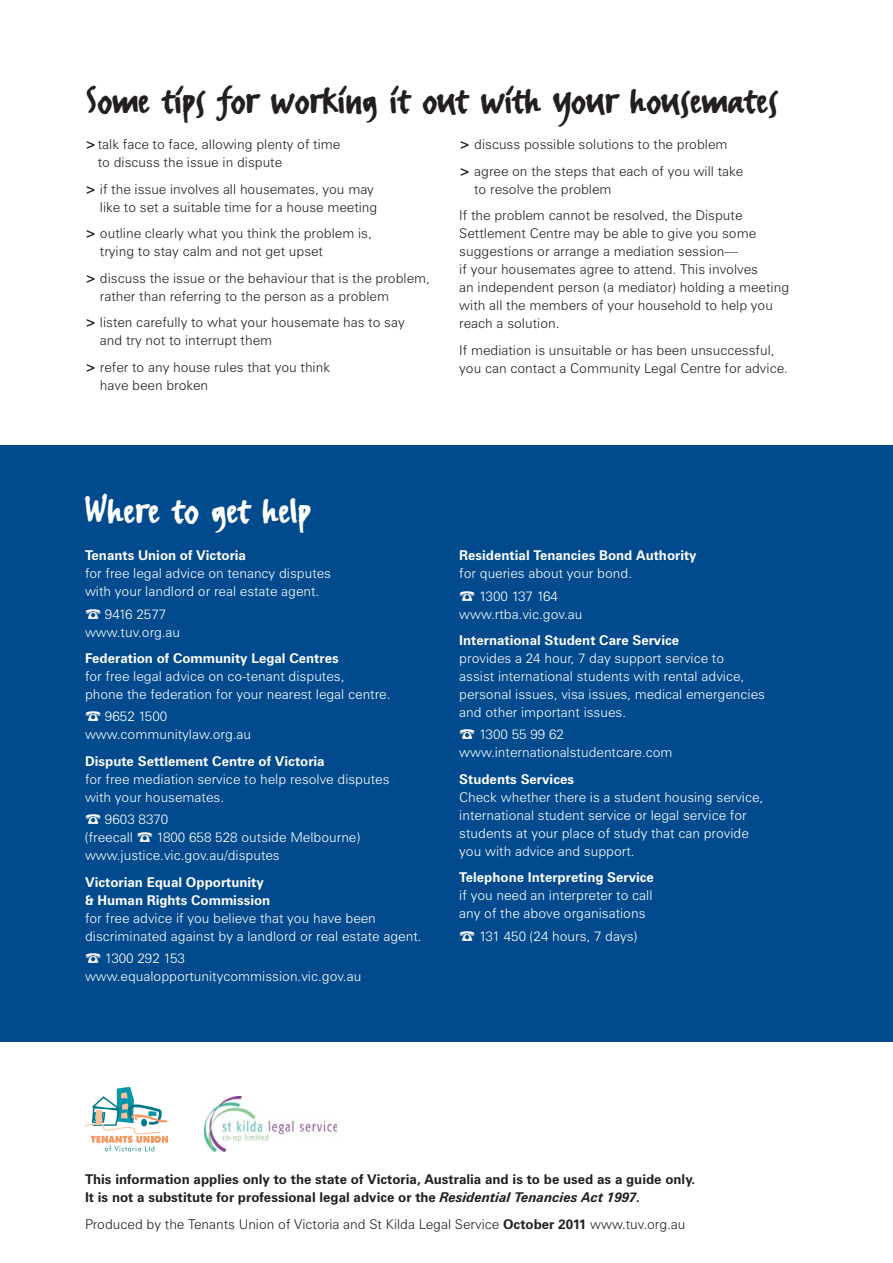
<style>
.page{position:relative;width:893px;height:1263px;background:#fff}
.page>*{position:absolute;margin:0;border:0;box-sizing:border-box;transform-origin:0 0}
.t1{font:45px "FF Erikrighthand";color:#231f20}
.t2{font:45px "FF Erikrighthand";color:#fff}
.t3{font:300 13.5px/18px "Zurich BT";color:#fff}
.t4{font:300 13.5px/18px "Zurich BT";color:#231f20}
.t5{font:700 13.5px/18px "Zurich BT";color:#fff}
.t6{font:700 13.5px/18px "Zurich BT";color:#231f20}
.s1{font-weight:700}
.s2{font-style:italic}
</style>
<div class="page">
<div style="left:0;top:446px;width:893px;height:596px;background:#004a8d"></div>
<svg style="left:85px;top:1087px;width:83px;height:64px"></svg>
<img style="left:205px;top:1097px;width:132px;height:55px">
<h1 class="t1" style="left:85px;top:71px;width:694px">Some tips for working it out with your housemates</h1>
<p class="t4" style="left:98px;top:137px;width:244px;text-indent:-13px"><span class="s1">&gt;</span> talk face to face, allowing plenty of time to discuss the issue in dispute</p>
<p class="t4" style="left:85px;top:181px;width:294px;text-align:right"><span class="s1">&gt;</span> if the issue involves all housemates, you may like to set a suitable time for a house meeting</p>
<p class="t4" style="left:100px;top:226px;width:273px;text-indent:-15px"><span class="s1">&gt;</span> outline clearly what you think the problem is, trying to stay calm and not get upset</p>
<p class="t4" style="left:100px;top:270px;width:331px;text-indent:-15px"><span class="s1">&gt;</span> discuss the issue or the behaviour that is the problem, rather than referring to the person as a problem</p>
<p class="t4" style="left:100px;top:315px;width:306px;text-indent:-15px"><span class="s1">&gt;</span> listen carefully to what your housemate has to say and try not to interrupt them</p>
<p class="t4" style="left:100px;top:359px;width:232px;text-indent:-15px"><span class="s1">&gt;</span> refer to any house rules that you think have been broken</p>
<p class="t4" style="left:459px;top:132px;width:285px;line-height:26.5px"><span class="s1">&gt;</span> discuss possible solutions to the problem<br><span class="s1">&gt;</span> agree on the steps that each of you will take</p>
<p class="t4" style="left:459px;top:177px;width:285px;line-height:26.5px;text-indent:15px">to resolve the problem<br>If the problem cannot be resolved, the Dispute</p>
<p class="t4" style="left:459px;top:226px;width:331px">Settlement Centre may be able to give you some suggestions or arrange a mediation session—<br>if your housemates agree to attend. This involves<br>an independent person (a mediator) holding a meeting with all the members of your household to help you reach a solution.</p>
<p class="t4" style="left:459px;top:342px;width:330px">If mediation is unsuitable or has been unsuccessful, you can contact a Community Legal Centre for advice.</p>
<h1 class="t2" style="left:85px;top:481px;width:227px">Where to get help</h1>
<p class="t5" style="left:85px;top:548px;width:163px">Tenants Union of Victoria</p>
<p class="t3" style="left:85px;top:566px;width:248px">for free legal advice on tenancy disputes with your landlord or real estate agent.</p>
<p class="t3" style="left:85px;top:606px;width:97px">☎ 9416 2577 www.tuv.org.au</p>
<p class="t5" style="left:85px;top:651px;width:255px">Federation of Community Legal Centres</p>
<p class="t3" style="left:85px;top:669px;width:307px">for free legal advice on co-tenant disputes,<br>phone the federation for your nearest legal centre.</p>
<p class="t3" style="left:85px;top:709px;width:167px">☎ 9652 1500 www.communitylaw.org.au</p>
<p class="t5" style="left:85px;top:753px;width:241px">Dispute Settlement Centre of Victoria</p>
<p class="t3" style="left:85px;top:771px;width:306px">for free mediation service to help resolve disputes with your housemates.</p>
<p class="t3" style="left:85px;top:812px;width:277px">☎ 9603 8370<br>(freecall ☎ 1800 658 528 outside Melbourne) www.justice.vic.gov.au/disputes</p>
<p class="t5" style="left:85px;top:874px;width:187px">Victorian Equal Opportunity &amp; Human Rights Commission</p>
<p class="t3" style="left:85px;top:910px;width:338px">for free advice if you believe that you have been discriminated against by a landlord or real estate agent.</p>
<p class="t3" style="left:85px;top:950px;width:278px">☎ 1300 292 153 www.equalopportunitycommission.vic.gov.au</p>
<p class="t5" style="left:459px;top:548px;width:239px">Residential Tenancies Bond Authority</p>
<p class="t3" style="left:459px;top:564px;width:174px;line-height:22.2px">for queries about your bond. ☎ 1300 137 164</p>
<p class="t3" style="left:459px;top:606px;width:125px">www.rtba.vic.gov.au</p>
<p class="t5" style="left:459px;top:633px;width:221px">International Student Care Service</p>
<p class="t3" style="left:459px;top:651px;width:307px">provides a 24 hour, 7 day support service to<br>assist international students with rental advice, personal issues, visa issues, medical emergencies and other important issues.</p>
<p class="t3" style="left:459px;top:727px;width:215px">☎ 1300 55 99 62 www.internationalstudentcare.com</p>
<p class="t5" style="left:459px;top:771px;width:116px">Students Services</p>
<p class="t3" style="left:459px;top:789px;width:305px">Check whether there is a student housing service, international student service or legal service for students at your place of study that can provide you with advice and support.</p>
<p class="t5" style="left:459px;top:870px;width:196px">Telephone Interpreting Service</p>
<p class="t3" style="left:459px;top:888px;width:195px">if you need an interpreter to call any of the above organisations</p>
<p class="t3" style="left:459px;top:928px;width:180px">☎ 131 450 (24 hours, 7 days)</p>
<p class="t6" style="left:85px;top:1171px;width:612px">This information applies only to the state of Victoria, Australia and is to be used as a guide only.<br>It is not a substitute for professional legal advice or the <span class="s2">Residential Tenancies Act 1997.</span></p>
<p class="t4" style="left:85px;top:1216px;width:602px">Produced by the Tenants Union of Victoria and St Kilda Legal Service <span class="s1">October 2011</span> www.tuv.org.au</p>
</div>
